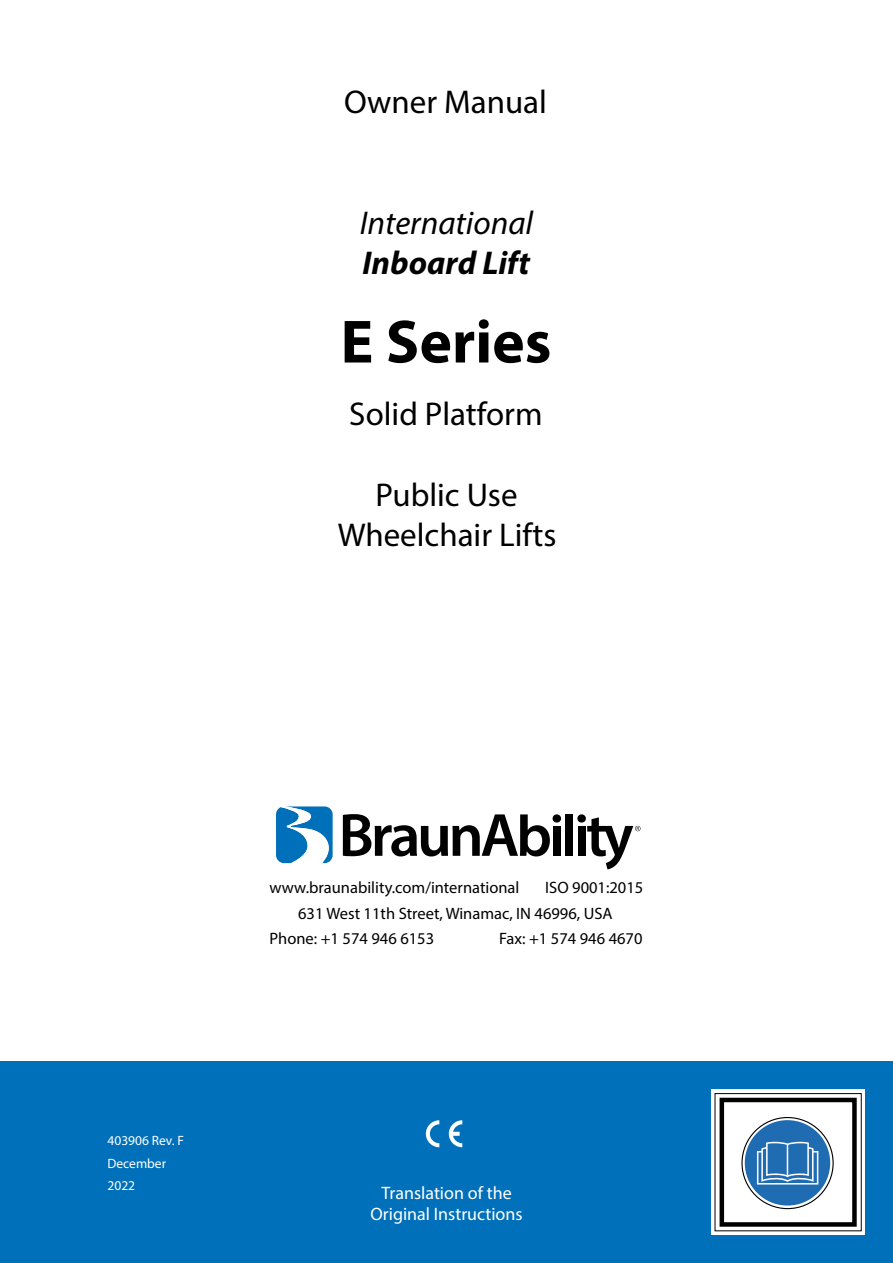
<style>
.page{position:relative;width:893px;height:1263px;background:#fff}
.page>*{position:absolute;margin:0;border:0;box-sizing:border-box;transform-origin:0 0}
.t1{font:700 61.5px "Myriad Pro";color:#000}
.t2{font:33px/39.5px "Myriad Pro";color:#000;text-align:center}
.t3{font:italic 33px "Myriad Pro";color:#000}
.t4{font:italic 700 33px "Myriad Pro";color:#000}
.t5{font:18px/21.6px "Myriad Pro";color:#fff;text-align:center}
.t6{font:16.5px "Myriad Pro";color:#000}
.t7{font:13.5px/22.5px "Myriad Pro";color:#fff}
</style>
<div class="page">
<div style="left:0;top:1061px;width:893px;height:202px;background:#0070ba"></div>
<svg style="left:426px;top:1120px;width:13px;height:27px"></svg>
<svg style="left:449px;top:1120px;width:13px;height:27px"></svg>
<svg style="left:711px;top:1089px;width:154px;height:146px;background:#ececec"></svg>
<div style="left:745px;top:1120px;width:85px;height:85px;background:#206cb2;border-radius:50%"></div>
<svg style="left:757px;top:1142px;width:61px;height:42px"></svg>
<div style="left:720px;top:1098px;width:137px;height:129px;border:4px solid #000"></div>
<div style="left:553px;top:826px;width:8px;height:30px;background:#000"></div>
<div style="left:565px;top:814px;width:8px;height:42px;background:#000"></div>
<div style="left:578px;top:826px;width:7px;height:30px;background:#000"></div>
<div style="left:577px;top:814px;width:9px;height:8px;background:#000;border-radius:50%"></div>
<svg style="left:343px;top:814px;width:207px;height:42px"></svg>
<div style="left:553px;top:814px;width:8px;height:8px;background:#000;border-radius:50%"></div>
<svg style="left:587px;top:817px;width:53px;height:52px"></svg>
<svg style="left:276px;top:806px;width:57px;height:57px"></svg>
<h2 class="t2" style="left:344px;top:81px;width:204px">Owner Manual</h2>
<h2 class="t3" style="left:360px;top:203px;width:175px">International</h2>
<h2 class="t4" style="left:362px;top:241px;width:169px">Inboard Lift</h2>
<h1 class="t1" style="left:341px;top:302px;width:212px">E Series</h1>
<h2 class="t2" style="left:349px;top:394px;width:195px">Solid Platform</h2>
<h2 class="t2" style="left:338px;top:475px;width:220px">Public Use<br>Wheelchair Lifts</h2>
<p class="t7" style="left:107px;top:1129px;width:78px">403906 Rev. F<br>December<br>2022</p>
<p class="t6" style="left:270px;top:877px;width:251px">www.braunability.com/international</p>
<p class="t6" style="left:298px;top:903px;width:316px">631 West 11th Street, Winamac, IN 46996, USA</p>
<p class="t6" style="left:269px;top:929px;width:166px">Phone: +1 574 946 6153</p>
<p class="t6" style="left:545px;top:877px;width:100px">ISO 9001:2015</p>
<p class="t6" style="left:499px;top:928px;width:145px">Fax: +1 574 946 4670</p>
<p class="t5" style="left:370px;top:1181px;width:154px">Translation of the<br>Original Instructions</p>
</div>
